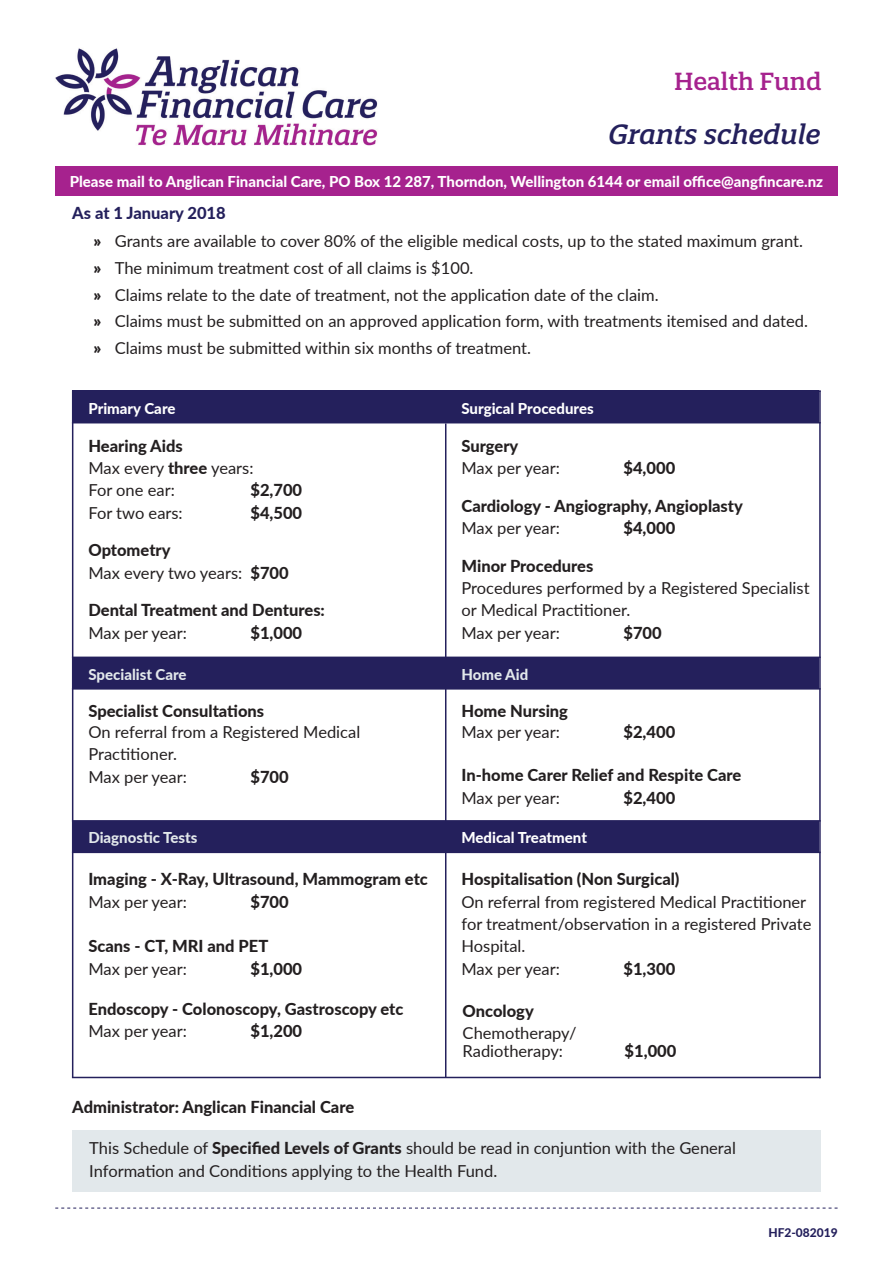
<style>
.page{position:relative;width:893px;height:1263px;background:#fff}
.page>*{position:absolute;margin:0;border:0;box-sizing:border-box;transform-origin:0 0}
.Doc_-_Title{font:italic 500 27px "Quatro Slab";color:#24205c}
.Doc_-_Title-2{font:500 24px "Quatro Slab";color:#a6228e}
.Body{font:16.5px/22.5px "Lato";color:#231f20}
.Form_-_Head_2{font:800 16.5px "Lato";color:#231f20}
.Body-2{font:800 16.5px "Lato";color:#231f20}
.Form_-_Head_1{font:800 16.5px "Lato";color:#24205c}
.Body-3{font:800 15px "Lato";color:#fff}
.Body-4{font:800 15px "Lato";color:#e2e8eb}
.t1{font:800 12px "Lato";color:#24205c}
.s1{font-weight:900}
.s2{font-weight:800}
</style>
<div class="page">
<svg style="left:55px;top:1208px;width:783px;height:1px"></svg>
<div style="left:72px;top:822px;width:747px;height:30px;background:#24205c"></div>
<div style="left:72px;top:658px;width:747px;height:30px;background:#24205c"></div>
<div style="left:72px;top:390px;width:747px;height:32px;background:#24205c"></div>
<div style="left:72px;top:1130px;width:749px;height:61px;background:#e2e8eb"></div>
<img style="left:55px;top:48px;width:323px;height:98px">
<div style="left:55px;top:166px;width:783px;height:30px;background:#a6228e"></div>
<hr style="left:72px;top:657px;width:749px;height:1px;background:#24205c">
<hr style="left:72px;top:422px;width:749px;height:1px;background:#24205c">
<hr style="left:819px;top:391px;width:2px;height:687px;background:#24205c">
<hr style="left:72px;top:390px;width:749px;height:2px;background:#24205c">
<hr style="left:72px;top:688px;width:749px;height:2px;background:#24205c">
<hr style="left:72px;top:820px;width:749px;height:2px;background:#24205c">
<hr style="left:72px;top:852px;width:749px;height:1px;background:#24205c">
<hr style="left:445px;top:423px;width:1px;height:654px;background:#24205c">
<hr style="left:72px;top:392px;width:1px;height:685px;background:#24205c">
<hr style="left:72px;top:1077px;width:749px;height:1px;background:#24205c">
<p class="Doc_-_Title-2" style="left:674px;top:67px;width:149px">Health Fund</p>
<p class="Doc_-_Title" style="left:608px;top:117px;width:214px">Grants schedule</p>
<p class="Body-3" style="left:70px;top:170px;width:755px">Please mail to Anglican Financial Care, PO Box 12 287, Thorndon, Wellington 6144 or email office@angfincare.nz</p>
<p class="Form_-_Head_1" style="left:72px;top:200px;width:155px">As at 1 January 2018</p>
<p class="Body" style="left:94px;top:229px;width:711px"><span class="s1">»</span> Grants are available to cover 80% of the eligible medical costs, up to the stated maximum grant.</p>
<p class="Body" style="left:94px;top:256px;width:381px"><span class="s1">»</span> The minimum treatment cost of all claims is $100.</p>
<p class="Body" style="left:94px;top:283px;width:567px"><span class="s1">»</span> Claims relate to the date of treatment, not the application date of the claim.</p>
<p class="Body" style="left:94px;top:309px;width:716px"><span class="s1">»</span> Claims must be submitted on an approved application form, with treatments itemised and dated.</p>
<p class="Body" style="left:94px;top:336px;width:439px"><span class="s1">»</span> Claims must be submitted within six months of treatment.</p>
<p class="Body-3" style="left:88px;top:397px;width:89px">Primary Care</p>
<p class="Body-3" style="left:461px;top:397px;width:134px">Surgical Procedures</p>
<p class="Form_-_Head_2" style="left:88px;top:433px;width:96px">Hearing Aids</p>
<p class="Form_-_Head_2" style="left:461px;top:433px;width:58px">Surgery</p>
<p class="Body" style="left:88px;top:456px;width:167px">Max every <span class="s2">three</span> years:</p>
<p class="Body" style="left:88px;top:478px;width:88px">For one ear:</p>
<p class="Body-2" style="left:250px;top:478px;width:53px">$2,700</p>
<p class="Body" style="left:88px;top:501px;width:96px">For two ears:</p>
<p class="Body-2" style="left:250px;top:500px;width:53px">$4,500</p>
<p class="Form_-_Head_2" style="left:88px;top:538px;width:84px">Optometry</p>
<p class="Body" style="left:88px;top:561px;width:202px">Max every two years: <span class="s2">$700</span></p>
<p class="Form_-_Head_2" style="left:88px;top:598px;width:238px">Dental Treatment and Dentures:</p>
<p class="Body" style="left:88px;top:621px;width:100px">Max per year:</p>
<p class="Body-2" style="left:250px;top:620px;width:53px">$1,000</p>
<p class="Body" style="left:461px;top:456px;width:100px">Max per year:</p>
<p class="Body-2" style="left:623px;top:456px;width:53px">$4,000</p>
<p class="Form_-_Head_2" style="left:461px;top:493px;width:283px">Cardiology - Angiography, Angioplasty</p>
<p class="Body" style="left:461px;top:516px;width:100px">Max per year:</p>
<p class="Body-2" style="left:623px;top:516px;width:53px">$4,000</p>
<p class="Form_-_Head_2" style="left:461px;top:553px;width:133px">Minor Procedures</p>
<p class="Body" style="left:461px;top:576px;width:350px">Procedures performed by a Registered Specialist</p>
<p class="Body" style="left:461px;top:598px;width:170px">or Medical Practitioner.</p>
<p class="Body" style="left:461px;top:621px;width:100px">Max per year:</p>
<p class="Body-2" style="left:623px;top:620px;width:40px">$700</p>
<p class="Body-4" style="left:88px;top:663px;width:100px">Specialist Care</p>
<p class="Body-4" style="left:461px;top:663px;width:68px">Home Aid</p>
<p class="Form_-_Head_2" style="left:88px;top:699px;width:177px">Specialist Consultations</p>
<p class="Form_-_Head_2" style="left:461px;top:699px;width:108px">Home Nursing</p>
<p class="Body" style="left:88px;top:720px;width:273px">On referral from a Registered Medical</p>
<p class="Body" style="left:88px;top:765px;width:100px">Max per year:</p>
<p class="Body-2" style="left:250px;top:764px;width:40px">$700</p>
<p class="Body" style="left:461px;top:720px;width:100px">Max per year:</p>
<p class="Body-2" style="left:623px;top:720px;width:53px">$2,400</p>
<p class="Form_-_Head_2" style="left:461px;top:763px;width:281px">In-home Carer Relief and Respite Care</p>
<p class="Body" style="left:461px;top:786px;width:100px">Max per year:</p>
<p class="Body-2" style="left:623px;top:785px;width:53px">$2,400</p>
<p class="Body" style="left:88px;top:742px;width:90px">Practitioner.</p>
<p class="Body-4" style="left:88px;top:826px;width:111px">Diagnostic Tests</p>
<p class="Body-3" style="left:461px;top:826px;width:127px">Medical Treatment</p>
<p class="Form_-_Head_2" style="left:88px;top:867px;width:341px">Imaging - X-Ray, Ultrasound, Mammogram etc</p>
<p class="Form_-_Head_2" style="left:461px;top:867px;width:220px">Hospitalisation (Non Surgical)</p>
<p class="Body" style="left:88px;top:890px;width:100px">Max per year:</p>
<p class="Body-2" style="left:250px;top:889px;width:40px">$700</p>
<p class="Body" style="left:461px;top:890px;width:346px">On referral from registered Medical Practitioner</p>
<p class="Form_-_Head_2" style="left:88px;top:934px;width:181px">Scans - CT, MRI and PET</p>
<p class="Body" style="left:88px;top:957px;width:100px">Max per year:</p>
<p class="Body-2" style="left:250px;top:956px;width:53px">$1,000</p>
<p class="Body" style="left:461px;top:912px;width:351px">for treatment/observation in a registered Private</p>
<p class="Body" style="left:461px;top:957px;width:100px">Max per year:</p>
<p class="Body-2" style="left:623px;top:956px;width:53px">$1,300</p>
<p class="Body" style="left:461px;top:934px;width:65px">Hospital.</p>
<p class="Form_-_Head_2" style="left:88px;top:996px;width:316px">Endoscopy - Colonoscopy, Gastroscopy etc</p>
<p class="Body" style="left:88px;top:1019px;width:100px">Max per year:</p>
<p class="Body-2" style="left:250px;top:1019px;width:53px">$1,200</p>
<p class="Form_-_Head_2" style="left:463px;top:998px;width:73px">Oncology</p>
<p class="Body" style="left:463px;top:1020px;width:116px">Chemotherapy/</p>
<p class="Body" style="left:463px;top:1038px;width:102px">Radiotherapy:</p>
<p class="Body-2" style="left:625px;top:1038px;width:53px">$1,000</p>
<p class="Form_-_Head_2" style="left:72px;top:1094px;width:283px">Administrator: Anglican Financial Care</p>
<p class="Body" style="left:89px;top:1136px;width:648px">This Schedule of <span class="s2">Specified Levels of Grants</span> should be read in conjuntion with the General<br>Information and Conditions applying to the Health Fund.</p>
<p class="t1" style="left:768px;top:1224px;width:71px">HF2-082019</p>
</div>
